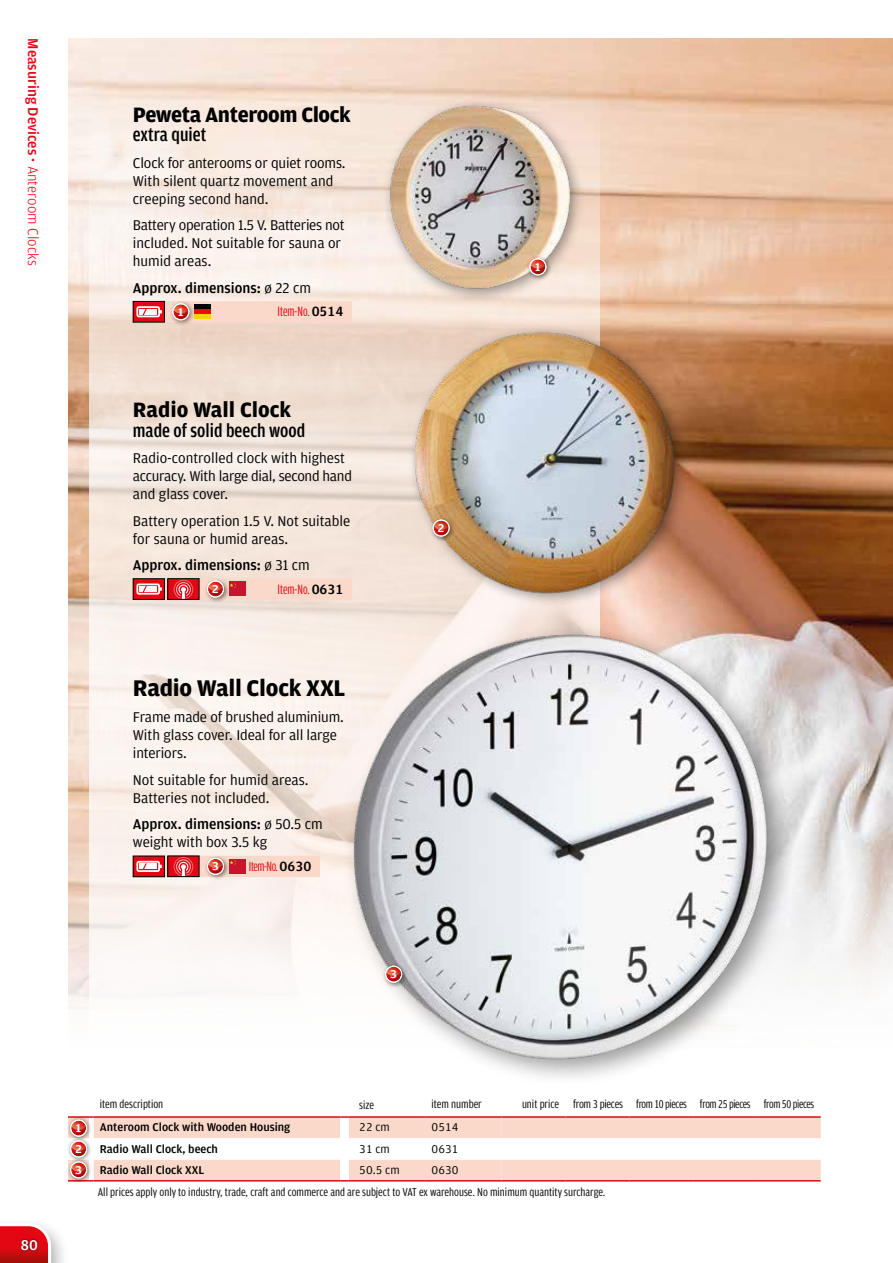
<style>
.page{position:relative;width:893px;height:1263px;background:#fff}
.page>*{position:absolute;margin:0;border:0;box-sizing:border-box;transform-origin:0 0}
.t1{font:700 24px "Amplitude";letter-spacing:-.01em;color:#000}
.t2{font:700 22.05px "Amplitude";letter-spacing:-.02em;color:#000}
.t3{font:700 22.05px "Amplitude";color:#000}
.t4{font:500 19.5px "Amplitude Cond";color:#000}
.t5{font:15px/18px "Amplitude";color:#000}
.t6{font:500 15px "Amplitude";color:#000}
.t7{font:500 15px "Amplitude";color:#e30613}
.t8{font:500 15px "Amplitude";color:#fff}
.t9{font:14.25px "Amplitude Comp";letter-spacing:-.005em;color:#e30613}
.t10{font:12px "Amplitude Cond TF";color:#000}
.t11{font:500 12px "Amplitude TF";color:#000}
.t12{font:12px "Amplitude Cond TF";letter-spacing:-.03em;color:#000}
.t13{font:12px "Amplitude TF";color:#000}
.t14{font:500 12px "Amplitude Wide";color:#fff}
.s1{font-weight:300}
.s2{font-weight:400}
.s3{font-family:"Amplitude TF";font-weight:500;color:#000}
.s4{font-weight:500}
</style>
<div class="page">
<img style="left:68px;top:38px;width:825px;height:971px">
<svg style="left:89px;top:38px;width:511px;height:971px"></svg>
<div style="left:382px;top:97px;width:204px;height:207px;background:#000;opacity:.4"></div>
<img style="left:386px;top:104px;width:187px;height:187px">
<div style="left:526px;top:255px;width:27px;height:27px;background:#000;opacity:.5"></div>
<svg style="left:529px;top:258px;width:17px;height:17px"></svg>
<img style="left:531px;top:263px;width:14px;height:6px">
<div style="left:406px;top:324px;width:284px;height:285px;background:#000;opacity:.4"></div>
<img style="left:414px;top:330px;width:263px;height:264px">
<div style="left:429px;top:516px;width:27px;height:27px;background:#000;opacity:.5"></div>
<svg style="left:433px;top:519px;width:17px;height:17px"></svg>
<img style="left:434px;top:525px;width:14px;height:5px">
<div style="left:342px;top:622px;width:455px;height:466px;background:#000;opacity:.4"></div>
<img style="left:342px;top:633px;width:436px;height:429px">
<div style="left:382px;top:963px;width:26px;height:25px;background:#000;opacity:.5"></div>
<svg style="left:385px;top:966px;width:17px;height:17px"></svg>
<img style="left:387px;top:971px;width:14px;height:5px">
<div style="left:0;top:1216px;width:70px;height:47px;background:#000;opacity:.3"></div>
<svg style="left:0;top:1223px;width:51px;height:40px"></svg>
<div style="left:20px;top:1238px;width:19px;height:14px;background:#000;opacity:.7"></div>
<div style="left:133px;top:301px;width:219px;height:21px;background:#fbd9ca"></div>
<div style="left:133px;top:301px;width:32px;height:21px;background:#e30613"></div>
<div style="left:133px;top:301px;width:32px;height:21px;border:1px solid #000"></div>
<div style="left:136px;top:306px;width:24px;height:11px;border:2px solid #fff"></div>
<svg style="left:139px;top:307px;width:23px;height:10px"></svg>
<div style="left:169px;top:300px;width:27px;height:27px;background:#000;opacity:.5"></div>
<svg style="left:172px;top:303px;width:17px;height:17px"></svg>
<img style="left:174px;top:308px;width:14px;height:6px">
<div style="left:194px;top:304px;width:17px;height:5px;background:#020203"></div>
<div style="left:194px;top:309px;width:17px;height:5px;background:#e20e18"></div>
<div style="left:194px;top:314px;width:17px;height:5px;background:#f9d300"></div>
<div style="left:133px;top:578px;width:219px;height:22px;background:#fbd9ca"></div>
<div style="left:133px;top:579px;width:32px;height:20px;background:#e30613"></div>
<div style="left:133px;top:578px;width:32px;height:22px;border:1px solid #000"></div>
<div style="left:136px;top:583px;width:24px;height:12px;border:2px solid #fff"></div>
<svg style="left:139px;top:584px;width:23px;height:10px"></svg>
<svg style="left:169px;top:580px;width:28px;height:18px"></svg>
<div style="left:178px;top:584px;width:10px;height:10px;border:1px solid #fff;border-radius:50%"></div>
<div style="left:176px;top:582px;width:15px;height:15px;border:1px solid #fff;border-radius:50%"></div>
<div style="left:174px;top:580px;width:19px;height:19px;border:1px solid #fff;border-radius:50%"></div>
<svg style="left:180px;top:587px;width:7px;height:11px"></svg>
<div style="left:167px;top:578px;width:32px;height:22px;border:1px solid #000"></div>
<div style="left:204px;top:577px;width:26px;height:27px;background:#000;opacity:.5"></div>
<svg style="left:207px;top:580px;width:17px;height:17px"></svg>
<img style="left:208px;top:586px;width:15px;height:5px">
<div style="left:229px;top:582px;width:16px;height:14px;background:#c91430"></div>
<svg style="left:230px;top:582px;width:6px;height:6px"></svg>
<div style="left:133px;top:856px;width:187px;height:21px;background:#fbd9ca"></div>
<div style="left:133px;top:856px;width:32px;height:21px;background:#e30613"></div>
<div style="left:133px;top:856px;width:32px;height:21px;border:1px solid #000"></div>
<div style="left:136px;top:861px;width:24px;height:11px;border:2px solid #fff"></div>
<svg style="left:139px;top:862px;width:23px;height:9px"></svg>
<svg style="left:169px;top:858px;width:28px;height:17px"></svg>
<div style="left:178px;top:862px;width:10px;height:10px;border:1px solid #fff;border-radius:50%"></div>
<div style="left:176px;top:859px;width:15px;height:15px;border:1px solid #fff;border-radius:50%"></div>
<div style="left:174px;top:857px;width:19px;height:19px;border:1px solid #fff;border-radius:50%"></div>
<svg style="left:180px;top:864px;width:7px;height:11px"></svg>
<div style="left:167px;top:856px;width:32px;height:21px;border:1px solid #000"></div>
<div style="left:204px;top:855px;width:26px;height:26px;background:#000;opacity:.5"></div>
<svg style="left:207px;top:858px;width:17px;height:17px"></svg>
<img style="left:208px;top:863px;width:15px;height:5px">
<div style="left:229px;top:859px;width:16px;height:14px;background:#c91430"></div>
<svg style="left:68px;top:1116px;width:753px;height:66px"></svg>
<hr style="left:502px;top:1116px;width:64px;height:2px;background:#e30613">
<hr style="left:566px;top:1116px;width:63px;height:2px;background:#e30613">
<hr style="left:629px;top:1116px;width:64px;height:2px;background:#e30613">
<hr style="left:693px;top:1116px;width:64px;height:2px;background:#e30613">
<hr style="left:757px;top:1116px;width:64px;height:2px;background:#e30613">
<hr style="left:502px;top:1180px;width:64px;height:1px;background:#e30613">
<hr style="left:566px;top:1180px;width:63px;height:1px;background:#e30613">
<hr style="left:629px;top:1180px;width:64px;height:1px;background:#e30613">
<hr style="left:693px;top:1180px;width:64px;height:1px;background:#e30613">
<hr style="left:757px;top:1180px;width:64px;height:1px;background:#e30613">
<p class="t7" style="left:42px;top:38px;width:229px;rotate:90deg">Measuring Devices · <span class="s1">Anteroom Clocks</span></p>
<h2 class="t2" style="left:133px;top:101px;width:220px">Peweta Anteroom Clock</h2>
<h3 class="t4" style="left:133px;top:123px;width:75px">extra quiet</h3>
<p class="t5" style="left:133px;top:153px;width:214px">Clock for anterooms or quiet rooms.<br>With silent quartz movement and creeping second hand.</p>
<p class="t5" style="left:133px;top:216px;width:213px">Battery operation 1.5 V. Batteries not included. Not suitable for sauna or humid areas.</p>
<p class="t6" style="left:133px;top:278px;width:180px">Approx. dimensions: <span class="s2">ø 22 cm</span></p>
<p class="t9" style="left:278px;top:303px;width:67px">Item-No. <span class="s3">0514</span></p>
<p class="t14" style="left:178px;top:304px;width:7px">1</p>
<h2 class="t3" style="left:133px;top:396px;width:160px">Radio Wall Clock</h2>
<h3 class="t4" style="left:133px;top:418px;width:174px">made of solid beech wood</h3>
<p class="t5" style="left:133px;top:449px;width:221px">Radio-controlled clock with highest accuracy. With large dial, second hand and glass cover.</p>
<p class="t5" style="left:133px;top:511px;width:219px">Battery operation 1.5 V. Not suitable for sauna or humid areas.</p>
<p class="t6" style="left:133px;top:556px;width:178px">Approx. dimensions: <span class="s2">ø 31 cm</span></p>
<p class="t9" style="left:278px;top:580px;width:67px">Item-No. <span class="s3">0631</span></p>
<p class="t14" style="left:212px;top:581px;width:8px">2</p>
<h1 class="t1" style="left:133px;top:673px;width:214px">Radio Wall Clock XXL</h1>
<p class="t5" style="left:133px;top:708px;width:213px">Frame made of brushed aluminium.<br>With glass cover. Ideal for all large interiors.</p>
<p class="t5" style="left:133px;top:770px;width:177px">Not suitable for humid areas.<br>Batteries not included.</p>
<p class="t5" style="left:133px;top:815px;width:191px"><span class="s4">Approx. dimensions:</span> ø 50.5 cm weight with box 3.5 kg</p>
<p class="t9" style="left:249px;top:857px;width:64px">Item-No. <span class="s3">0630</span></p>
<p class="t14" style="left:212px;top:859px;width:8px">3</p>
<p class="t14" style="left:390px;top:966px;width:8px">3</p>
<p class="t14" style="left:438px;top:520px;width:8px">2</p>
<p class="t14" style="left:535px;top:259px;width:7px">1</p>
<p class="t8" style="left:21px;top:1235px;width:19px">80</p>
<p class="t10" style="left:100px;top:1097px;width:65px">item description</p>
<p class="t10" style="left:359px;top:1097px;width:16px">size</p>
<p class="t10" style="left:432px;top:1097px;width:52px">item number</p>
<p class="t12" style="left:522px;top:1097px;width:294px">unit price from 3 pieces from 10 pieces from 25 pieces from 50 pieces</p>
<p class="t14" style="left:76px;top:1120px;width:7px">1</p>
<p class="t11" style="left:100px;top:1120px;width:192px">Anteroom Clock with Wooden Housing</p>
<p class="t13" style="left:359px;top:1120px;width:32px">22 cm</p>
<p class="t13" style="left:432px;top:1120px;width:28px">0514</p>
<p class="t14" style="left:75px;top:1141px;width:8px">2</p>
<p class="t11" style="left:100px;top:1141px;width:120px">Radio Wall Clock, beech</p>
<p class="t13" style="left:359px;top:1141px;width:32px">31 cm</p>
<p class="t13" style="left:432px;top:1141px;width:28px">0631</p>
<p class="t14" style="left:75px;top:1162px;width:8px">3</p>
<p class="t11" style="left:100px;top:1162px;width:106px">Radio Wall Clock XXL</p>
<p class="t13" style="left:359px;top:1162px;width:42px">50.5 cm</p>
<p class="t13" style="left:432px;top:1162px;width:28px">0630</p>
<p class="t10" style="left:98px;top:1184px;width:509px">All prices apply only to industry, trade, craft and commerce and are subject to VAT ex warehouse. No minimum quantity surcharge.</p>
</div>
